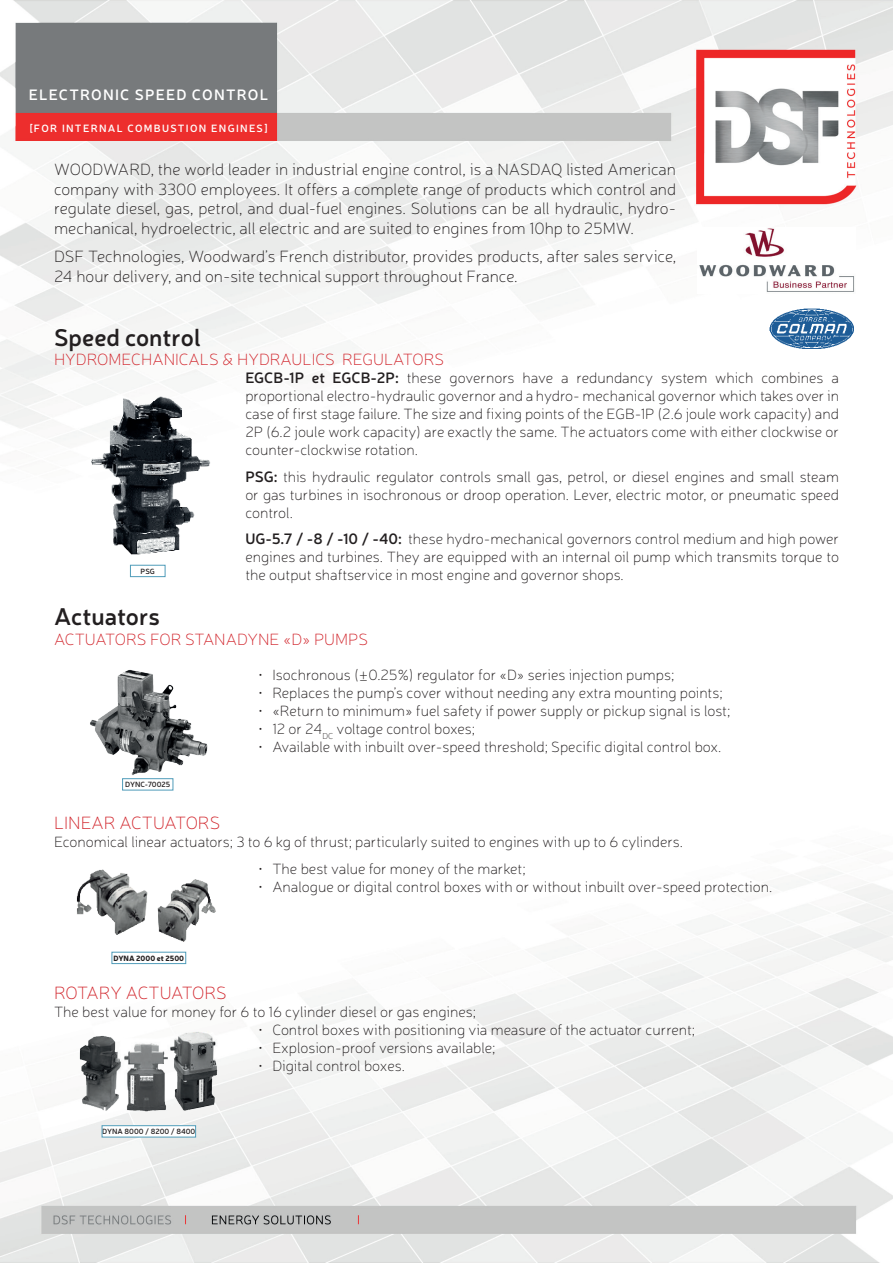
<style>
.page{position:relative;width:893px;height:1263px;background:#fff}
.page>*{position:absolute;margin:0;border:0;box-sizing:border-box;transform-origin:0 0}
.t1{font:600 24px "Neris";color:#231f20}
.t2{font:100 18px "Neris";color:#d1232a}
.t3{font:100 16.5px/19.8px "Neris";color:#231f20;text-align:justify}
.t4{font:100 16.5px "Neris";color:#d1232a}
.t5{font:100 15px/18px "Neris";color:#231f20;text-align:justify}
.t6{font:600 15px "Neris";letter-spacing:.08em;color:#fff}
.t7{font:600 10.5px "Neris";letter-spacing:.125em;color:#fff}
.t8{font:600 7.5px "Neris";color:#231f20}
.t9{font:900 7.5px "Neris";color:#231f20}
.s1{font-weight:600}
</style>
<div class="page">
<img style="left:0;top:0;width:893px;height:1263px">
<img style="left:697px;top:228px;width:158px;height:66px">
<img style="left:763px;top:306px;width:90px;height:43px">
<img style="left:85px;top:393px;width:128px;height:184px">
<div style="left:130px;top:565px;width:35px;height:12px;background:#fff"></div>
<div style="left:130px;top:565px;width:35px;height:12px;border:1px solid #509cb9"></div>
<img style="left:84px;top:666px;width:128px;height:112px">
<img style="left:68px;top:862px;width:158px;height:85px">
<img style="left:70px;top:1030px;width:158px;height:90px">
<div style="left:123px;top:779px;width:50px;height:11px;background:#fff"></div>
<div style="left:122px;top:778px;width:51px;height:12px;border:1px solid #509cb9"></div>
<div style="left:112px;top:952px;width:74px;height:11px;background:#fff"></div>
<div style="left:112px;top:952px;width:74px;height:12px;border:1px solid #509cb9"></div>
<div style="left:102px;top:1126px;width:94px;height:11px;background:#fff"></div>
<div style="left:102px;top:1125px;width:94px;height:12px;border:1px solid #509cb9"></div>
<p class="t6" style="left:29px;top:84px;width:241px">ELECTRONIC SPEED CONTROL</p>
<p class="t7" style="left:29px;top:121px;width:240px">[FOR INTERNAL COMBUSTION ENGINES]</p>
<p class="t3" style="left:54px;top:159px;width:624px">WOODWARD, the world leader in industrial engine control, is a NASDAQ listed American company with 3300 employees. It offers a complete range of products which control and regulate diesel, gas, petrol, and dual-fuel engines. Solutions can be all hydraulic, hydro&shy;mechanical, hydroelectric, all electric and are suited to engines from 10hp to 25MW.</p>
<p class="t3" style="left:54px;top:246px;width:624px">DSF Technologies, Woodward’s French distributor, provides products, after sales service,<br>24 hour delivery, and on-site technical support throughout France.</p>
<h1 class="t1" style="left:54px;top:321px;width:148px">Speed control</h1>
<p class="t4" style="left:54px;top:350px;width:392px">HYDROMECHANICALS &amp; HYDRAULICS REGULATORS</p>
<p class="t5" style="left:245px;top:369px;width:595px"><span class="s1">EGCB-1P et EGCB-2P:</span> these governors have a redundancy system which combines a proportional electro-hydraulic governor and a hydro- mechanical governor which takes over in case of first stage failure. The size and fixing points of the EGB-1P (2.6 joule work capacity) and 2P (6.2 joule work capacity) are exactly the same. The actuators come with either clockwise or counter-clockwise rotation.</p>
<p class="t5" style="left:245px;top:467px;width:595px"><span class="s1">PSG:</span> this hydraulic regulator controls small gas, petrol, or diesel engines and small steam or gas turbines in isochronous or droop operation. Lever, electric motor, or pneumatic speed control.</p>
<p class="t5" style="left:245px;top:530px;width:595px"><span class="s1">UG-5.7 / -8 / -10 / -40:</span> these hydro-mechanical governors control medium and high power engines and turbines. They are equipped with an internal oil pump which transmits torque to the output shaftservice in most engine and governor shops.</p>
<h1 class="t1" style="left:54px;top:600px;width:107px">Actuators</h1>
<p class="t4" style="left:54px;top:629px;width:316px">ACTUATORS FOR STANADYNE «D» PUMPS</p>
<p class="t5" style="left:258px;top:666px;width:418px">• Isochronous (±0.25%) regulator for «D» series injection pumps;</p>
<p class="t5" style="left:258px;top:684px;width:466px">• Replaces the pump’s cover without needing any extra mounting points;</p>
<p class="t5" style="left:258px;top:702px;width:474px">• «Return to minimum» fuel safety if power supply or pickup signal is lost;</p>
<p class="t5" style="left:258px;top:720px;width:219px">• 12 or 24<sub>DC</sub> voltage control boxes;</p>
<p class="t5" style="left:258px;top:738px;width:465px">• Available with inbuilt over-speed threshold; Specific digital control box.</p>
<p class="t8" style="left:141px;top:566px;width:16px">PSG</p>
<p class="t8" style="left:125px;top:779px;width:47px">DYNC-70025</p>
<p class="t2" style="left:54px;top:812px;width:168px">LINEAR ACTUATORS</p>
<p class="t5" style="left:54px;top:833px;width:630px">Economical linear actuators; 3 to 6 kg of thrust; particularly suited to engines with up to 6 cylinders.</p>
<p class="t5" style="left:258px;top:859px;width:269px">• The best value for money of the market;</p>
<p class="t5" style="left:258px;top:877px;width:516px">• Analogue or digital control boxes with or without inbuilt over-speed protection.</p>
<p class="t9" style="left:113px;top:952px;width:72px">DYNA 2000 et 2500</p>
<p class="t2" style="left:54px;top:982px;width:174px">ROTARY ACTUATORS</p>
<p class="t5" style="left:54px;top:1002px;width:423px">The best value for money for 6 to 16 cylinder diesel or gas engines;</p>
<p class="t5" style="left:258px;top:1020px;width:439px">• Control boxes with positioning via measure of the actuator current;</p>
<p class="t5" style="left:258px;top:1038px;width:239px">• Explosion-proof versions available;</p>
<p class="t5" style="left:258px;top:1056px;width:148px">• Digital control boxes.</p>
<p class="t8" style="left:102px;top:1126px;width:95px">DYNA 8000 / 8200 / 8400</p>
</div>
